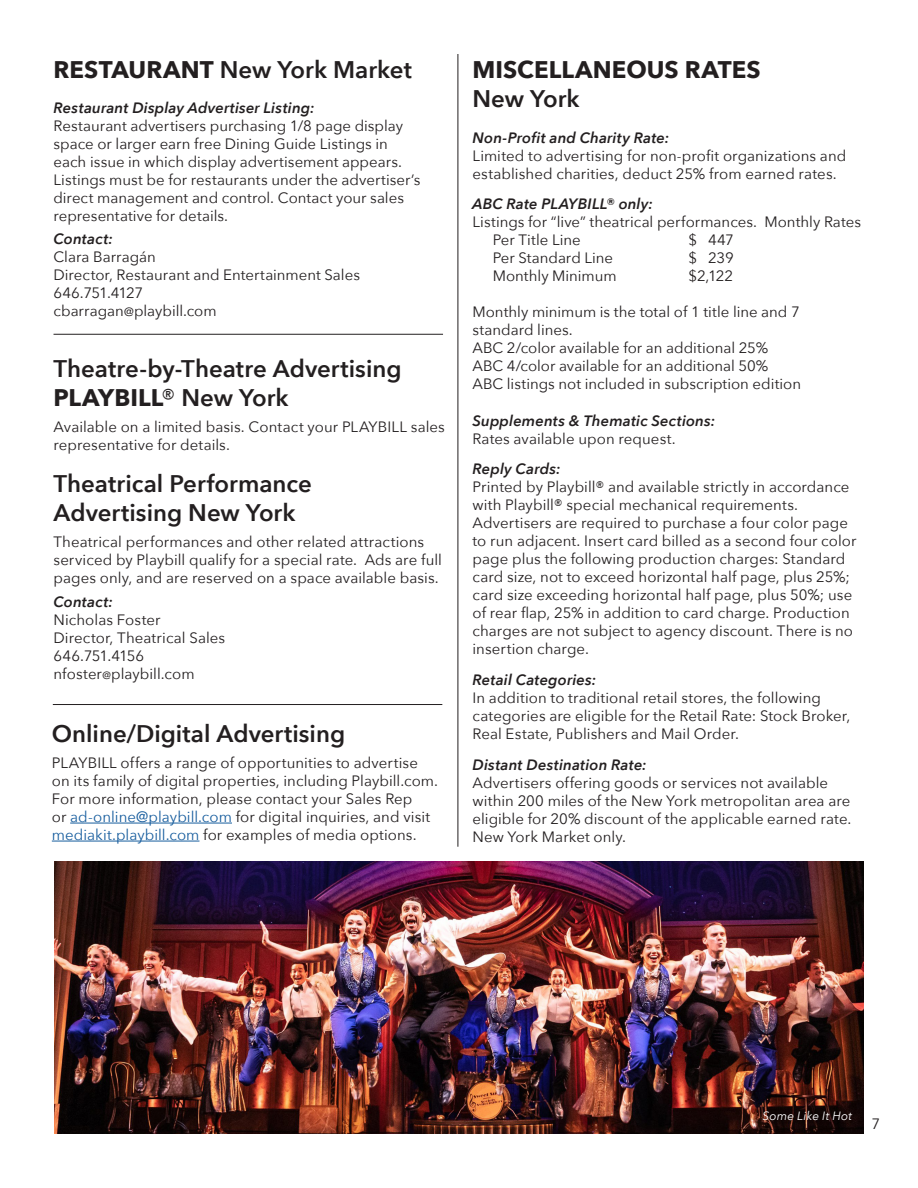
<style>
.page{position:relative;width:918px;height:1188px;background:#fff}
.page>*{position:absolute;margin:0;border:0;box-sizing:border-box;transform-origin:0 0}
.t1{font:600 24px/28.8px "Avenir Next";color:#231f20}
.t2{font:700 24px "Avenir Next";letter-spacing:.005em;color:#231f20}
.t3{font:15px/18px "Avenir Next";letter-spacing:.005em;color:#231f20}
.t4{font:italic 600 15px "Avenir Next";letter-spacing:.01em;color:#231f20}
.t5{font:15px "Avenir Next";letter-spacing:-.035em;color:#231f20}
.t6{font:15px "Avenir Next";letter-spacing:-.03em;color:#231f20}
.t7{font:italic 12px "Avenir Next";letter-spacing:.015em;color:#fff}
.s1{font-weight:700}
.s2{font-size:12px}
.s3{font-weight:400}
.s4{font-size:10.5px}
.s5{color:#175d9e}
</style>
<div class="page">
<hr style="left:54px;top:334px;width:389px;height:1px;background:#231f20">
<hr style="left:70px;top:823px;width:162px;height:1px;background:#175d9e">
<hr style="left:52px;top:841px;width:147px;height:1px;background:#175d9e">
<img style="left:54px;top:862px;width:810px;height:272px">
<hr style="left:458px;top:54px;width:1px;height:793px;background:#231f20">
<hr style="left:53px;top:704px;width:389px;height:1px;background:#231f20">
<p class="t1" style="left:54px;top:55px;width:360px"><span class="s1">RESTAURANT</span> New York Market</p>
<p class="t4" style="left:54px;top:95px;width:263px">Restaurant Display Advertiser Listing:</p>
<p class="t3" style="left:54px;top:116px;width:369px">Restaurant advertisers purchasing 1/8 page display space or larger earn free Dining Guide Listings in each issue in which display advertisement appears.<br>Listings must be for restaurants under the advertiser’s direct management and control. Contact your sales representative for details.</p>
<p class="t4" style="left:472px;top:125px;width:198px">Non-Profit and Charity Rate:</p>
<p class="t2" style="left:472px;top:49px;width:290px">MISCELLANEOUS RATES</p>
<p class="t1" style="left:472px;top:83px;width:109px">New York</p>
<p class="t3" style="left:472px;top:146px;width:375px">Limited to advertising for non-profit organizations and established charities, deduct 25% from earned rates.</p>
<p class="t4" style="left:472px;top:191px;width:182px">ABC Rate PLAYBILL® only:</p>
<p class="t3" style="left:472px;top:212px;width:390px">Listings for “live” theatrical performances. Monthly Rates</p>
<p class="t3" style="left:493px;top:230px;width:90px">Per Title Line</p>
<p class="t3" style="left:688px;top:230px;width:47px">$ 447</p>
<p class="t3" style="left:493px;top:248px;width:122px">Per Standard Line</p>
<p class="t3" style="left:688px;top:248px;width:47px">$ 239</p>
<p class="t3" style="left:493px;top:266px;width:125px">Monthly Minimum</p>
<p class="t3" style="left:688px;top:266px;width:46px">$2,122</p>
<p class="t3" style="left:472px;top:302px;width:329px">Monthly minimum is the total of 1 title line and 7 standard lines.</p>
<p class="t3" style="left:472px;top:338px;width:297px">ABC 2/color available for an additional 25%</p>
<p class="t3" style="left:472px;top:356px;width:297px">ABC 4/color available for an additional 50%</p>
<p class="t3" style="left:472px;top:374px;width:330px">ABC listings not included in subscription edition</p>
<p class="t4" style="left:472px;top:407px;width:244px">Supplements &amp; Thematic Sections:</p>
<p class="t3" style="left:472px;top:429px;width:205px">Rates available upon request.</p>
<p class="t4" style="left:472px;top:456px;width:90px">Reply Cards:</p>
<p class="t3" style="left:472px;top:477px;width:386px">Printed by Playbill® and available strictly in accordance with Playbill® special mechanical requirements.<br>Advertisers are required to purchase a four color page to run adjacent. Insert card billed as a second four color page plus the following production charges: Standard card size, not to exceed horizontal half page, plus 25%; card size exceeding horizontal half page, plus 50%; use of rear flap, 25% in addition to card charge. Production charges are not subject to agency discount. There is no insertion charge.</p>
<p class="t4" style="left:472px;top:667px;width:125px">Retail Categories:</p>
<p class="t3" style="left:472px;top:689px;width:379px">In addition to traditional retail stores, the following categories are eligible for the Retail Rate: Stock Broker,<br>Real Estate, Publishers and Mail Order.</p>
<p class="t4" style="left:472px;top:752px;width:176px">Distant Destination Rate:</p>
<p class="t3" style="left:472px;top:773px;width:380px">Advertisers offering goods or services not available within 200 miles of the New York metropolitan area are eligible for 20% discount of the applicable earned rate.<br>New York Market only.</p>
<p class="t4" style="left:54px;top:226px;width:61px">Contact:</p>
<p class="t3" style="left:54px;top:247px;width:104px">Clara Barragán</p>
<p class="t3" style="left:54px;top:265px;width:308px">Director, Restaurant and Entertainment Sales</p>
<p class="t5" style="left:54px;top:280px;width:91px">646.751.4127</p>
<p class="t3" style="left:54px;top:301px;width:165px">cbarragan<span class="s2">@</span>playbill.com</p>
<p class="t1" style="left:54px;top:354px;width:350px">Theatre-by-Theatre Advertising<br><span class="s1">PLAYBILL</span><span class="s3">®</span> New York</p>
<p class="t3" style="left:54px;top:417px;width:393px">Available on a limited basis. Contact your PLAYBILL sales representative for details.</p>
<p class="t1" style="left:54px;top:469px;width:260px">Theatrical Performance</p>
<p class="t1" style="left:54px;top:498px;width:243px">Advertising New York</p>
<p class="t3" style="left:54px;top:532px;width:390px">Theatrical performances and other related attractions serviced by Playbill qualify for a special rate. Ads are full pages only, and are reserved on a space available basis.</p>
<p class="t4" style="left:54px;top:589px;width:61px">Contact:</p>
<p class="t3" style="left:54px;top:611px;width:109px">Nicholas Foster</p>
<p class="t3" style="left:54px;top:629px;width:173px">Director, Theatrical Sales</p>
<p class="t6" style="left:54px;top:644px;width:92px">646.751.4156</p>
<p class="t3" style="left:54px;top:665px;width:143px">nfoster<span class="s4">@</span>playbill.com</p>
<p class="t1" style="left:52px;top:719px;width:295px">Online/Digital Advertising</p>
<p class="t3" style="left:52px;top:753px;width:388px">PLAYBILL offers a range of opportunities to advertise on its family of digital properties, including Playbill.com.<br>For more information, please contact your Sales Rep<br>or <span class="s5">ad-online@playbill.com</span> for digital inquiries, and visit <span class="s5">mediakit.playbill.com</span> for examples of media options.</p>
<p class="t7" style="left:762px;top:1106px;width:91px">Some Like It Hot</p>
<p class="t3" style="left:872px;top:1114px;width:10px">7</p>
</div>
